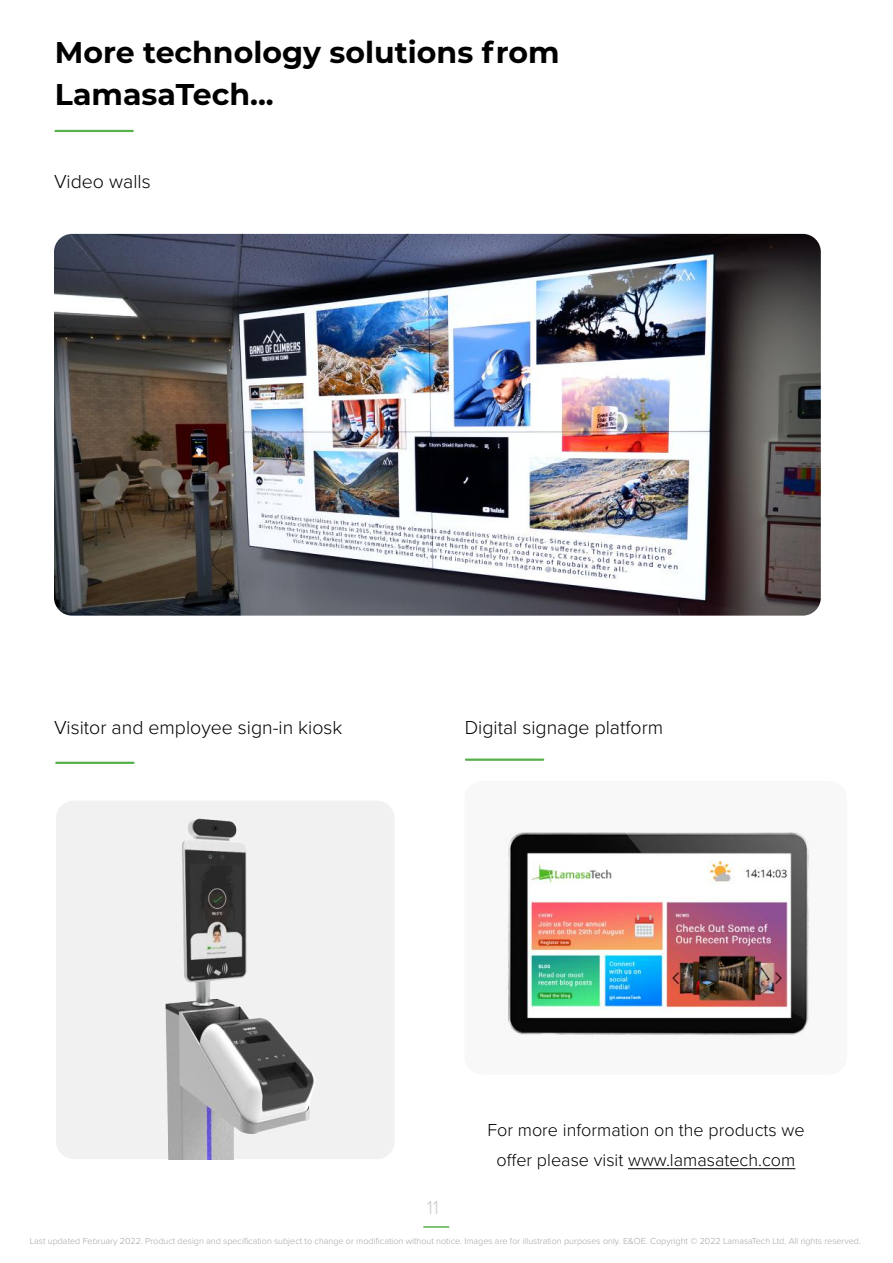
<style>
.page{position:relative;width:893px;height:1263px;background:#fff}
.page>*{position:absolute;margin:0;border:0;box-sizing:border-box;transform-origin:0 0}
.t1{font:700 30px/42px "Montserrat";color:#000}
.t2{font:300 19.5px "Proxima Nova";color:#000}
.t3{font:300 19.5px "Proxima Nova";color:#ccc}
.t4{font:300 18px/30px "Proxima Nova";color:#000;text-align:center}
.t5{font:300 9px "Proxima Nova";color:#a5a5a5}
</style>
<div class="page">
<div style="left:56px;top:800px;width:339px;height:359px;background:#f1f1f1;border-radius:18px"></div>
<hr style="left:628px;top:1168px;width:167px;height:1px;background:#000">
<hr style="left:56px;top:130px;width:77px;height:2px;background:#57b14a">
<hr style="left:56px;top:762px;width:77px;height:2px;background:#57b14a">
<hr style="left:466px;top:758px;width:77px;height:3px;background:#57b14a">
<img style="left:505px;top:832px;width:305px;height:204px">
<hr style="left:424px;top:1226px;width:25px;height:2px;background:#57b14a">
<img style="left:63px;top:800px;width:252px;height:360px">
<img style="left:54px;top:234px;width:767px;height:382px">
<h1 class="t1" style="left:55px;top:30px;width:506px">More technology solutions from<br>LamasaTech...</h1>
<h2 class="t2" style="left:54px;top:167px;width:98px">Video walls</h2>
<h2 class="t2" style="left:54px;top:713px;width:290px">Visitor and employee sign-in kiosk</h2>
<h2 class="t2" style="left:465px;top:713px;width:200px">Digital signage platform</h2>
<h3 class="t4" style="left:487px;top:1114px;width:319px">For more information on the products we offer please visit www.lamasatech.com</h3>
<h2 class="t3" style="left:427px;top:1193px;width:14px">11</h2>
<p class="t5" style="left:30px;top:1234px;width:833px">Last updated February 2022. Product design and specification subject to change or modification without notice. Images are for illustration purposes only. E&amp;OE. Copyright © 2022 LamasaTech Ltd. All rights reserved.</p>
</div>
